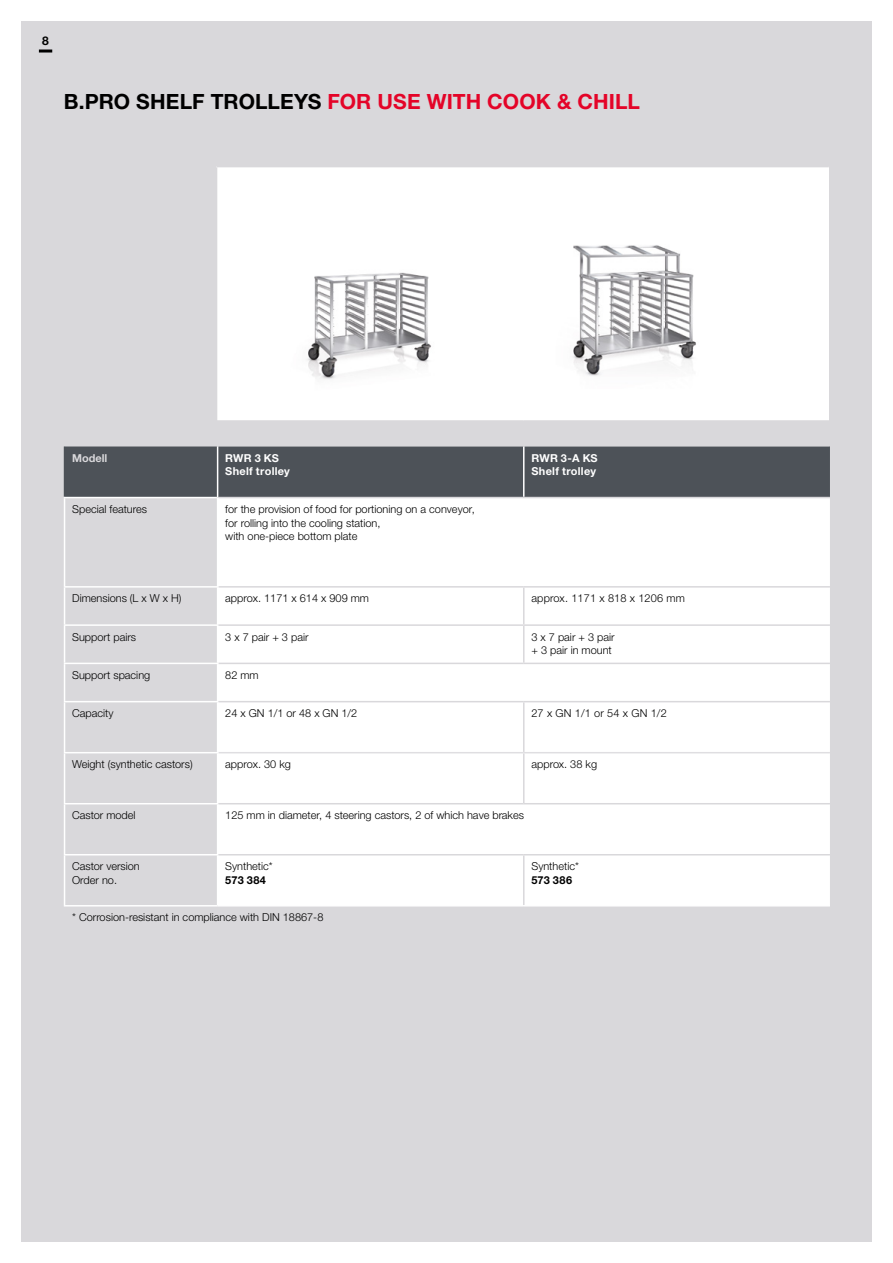
<style>
.page{position:relative;width:893px;height:1263px;background:#fff}
.page>*{position:absolute;margin:0;border:0;box-sizing:border-box;transform-origin:0 0}
.t1{font:700 21px "Helvetica Neue LTW1 G";letter-spacing:.005em;color:#e40428}
.t2{font:700 12px "Helvetica Neue LTW1 G";color:#000}
.t3{font:300 10.95px/13.5px "Helvetica Neue LTW1 G";color:#000}
.t4{font:700 10.95px/13.5px "Helvetica Neue LTW1 G";letter-spacing:.025em;color:#fff}
.t5{font:700 10.95px "Helvetica Neue LTW1 G";letter-spacing:.025em;color:#000}
.t6{font:700 10.95px "Helvetica Neue LTW1 G";color:#d9d8db}
.s1{color:#000}
</style>
<div class="page">
<div style="left:21px;top:21px;width:851px;height:1221px;background:#d9d8db"></div>
<div style="left:217px;top:167px;width:612px;height:327px;background:#fff"></div>
<img style="left:572px;top:245px;width:124px;height:131px">
<img style="left:307px;top:272px;width:124px;height:107px">
<svg style="left:65px;top:498px;width:152px;height:407px"></svg>
<div style="left:218px;top:498px;width:612px;height:407px;background:#fff"></div>
<hr style="left:523px;top:855px;width:1px;height:50px;background:#d9d8db">
<hr style="left:64px;top:701px;width:154px;height:1px;background:#fff">
<hr style="left:64px;top:803px;width:154px;height:1px;background:#fff">
<hr style="left:523px;top:588px;width:1px;height:36px;background:#d9d8db">
<hr style="left:523px;top:626px;width:1px;height:37px;background:#d9d8db">
<hr style="left:523px;top:753px;width:1px;height:50px;background:#d9d8db">
<hr style="left:64px;top:905px;width:154px;height:1px;background:#fff">
<hr style="left:218px;top:752px;width:306px;height:1px;background:#dfdee1">
<hr style="left:524px;top:752px;width:306px;height:1px;background:#dfdee1">
<svg style="left:64px;top:422px;width:766px;height:75px;background:#7b7e83"></svg>
<hr style="left:217px;top:446px;width:1px;height:51px;background:#fff">
<hr style="left:218px;top:586px;width:306px;height:2px;background:#d9d8db">
<hr style="left:524px;top:586px;width:306px;height:2px;background:#d9d8db">
<hr style="left:218px;top:663px;width:306px;height:1px;background:#d9d8db">
<hr style="left:524px;top:663px;width:306px;height:1px;background:#d9d8db">
<hr style="left:218px;top:701px;width:306px;height:1px;background:#d9d8db">
<hr style="left:524px;top:701px;width:306px;height:1px;background:#d9d8db">
<hr style="left:218px;top:905px;width:306px;height:1px;background:#fff">
<hr style="left:524px;top:905px;width:306px;height:1px;background:#fff">
<hr style="left:64px;top:588px;width:1px;height:36px;background:#fff">
<hr style="left:64px;top:626px;width:1px;height:37px;background:#fff">
<hr style="left:64px;top:664px;width:1px;height:37px;background:#fff">
<hr style="left:64px;top:702px;width:1px;height:50px;background:#fff">
<hr style="left:64px;top:753px;width:1px;height:50px;background:#fff">
<hr style="left:64px;top:804px;width:1px;height:50px;background:#fff">
<hr style="left:64px;top:855px;width:1px;height:50px;background:#fff">
<hr style="left:64px;top:624px;width:154px;height:2px;background:#fff">
<hr style="left:64px;top:854px;width:154px;height:1px;background:#fff">
<hr style="left:64px;top:663px;width:154px;height:1px;background:#fff">
<hr style="left:217px;top:588px;width:1px;height:36px;background:#fff">
<hr style="left:217px;top:702px;width:1px;height:50px;background:#fff">
<hr style="left:217px;top:753px;width:1px;height:50px;background:#fff">
<hr style="left:217px;top:855px;width:1px;height:50px;background:#fff">
<hr style="left:64px;top:752px;width:154px;height:1px;background:#fff">
<hr style="left:523px;top:702px;width:1px;height:50px;background:#d9d8db">
<hr style="left:64px;top:497px;width:153px;height:1px;background:#fff">
<hr style="left:64px;top:498px;width:1px;height:88px;background:#fff">
<hr style="left:64px;top:586px;width:154px;height:2px;background:#fff">
<hr style="left:217px;top:497px;width:1px;height:89px;background:#fff">
<hr style="left:218px;top:624px;width:306px;height:2px;background:#d9d8db">
<hr style="left:524px;top:624px;width:306px;height:2px;background:#d9d8db">
<hr style="left:217px;top:626px;width:1px;height:37px;background:#fff">
<hr style="left:217px;top:664px;width:1px;height:37px;background:#fff">
<hr style="left:218px;top:803px;width:306px;height:1px;background:#d9d8db">
<hr style="left:524px;top:803px;width:306px;height:1px;background:#d9d8db">
<hr style="left:218px;top:854px;width:306px;height:1px;background:#d9d8db">
<hr style="left:524px;top:854px;width:306px;height:1px;background:#d9d8db">
<hr style="left:217px;top:804px;width:1px;height:50px;background:#fff">
<hr style="left:217px;top:420px;width:307px;height:2px;background:#d9d8db">
<hr style="left:524px;top:420px;width:306px;height:2px;background:#d9d8db">
<svg style="left:39px;top:50px;width:13px;height:3px"></svg>
<p class="t2" style="left:42px;top:33px;width:8px">8</p>
<h1 class="t1" style="left:64px;top:88px;width:578px"><span class="s1">B.PRO SHELF TROLLEYS</span> FOR USE WITH COOK &amp; CHILL</h1>
<p class="t6" style="left:72px;top:451px;width:37px">Modell</p>
<p class="t4" style="left:225px;top:451px;width:66px">RWR 3 KS<br>Shelf trolley</p>
<p class="t4" style="left:531px;top:451px;width:68px">RWR 3-A KS<br>Shelf trolley</p>
<p class="t3" style="left:72px;top:502px;width:76px">Special features</p>
<p class="t3" style="left:225px;top:502px;width:251px">for the provision of food for portioning on a conveyor, for rolling into the cooling station,<br>with one-piece bottom plate</p>
<p class="t3" style="left:72px;top:592px;width:111px">Dimensions (L x W x H)</p>
<p class="t3" style="left:225px;top:592px;width:145px">approx. 1171 x 614 x 909 mm</p>
<p class="t3" style="left:531px;top:592px;width:155px">approx. 1171 x 818 x 1206 mm</p>
<p class="t3" style="left:72px;top:630px;width:65px">Support pairs</p>
<p class="t3" style="left:225px;top:630px;width:85px">3 x 7 pair + 3 pair</p>
<p class="t3" style="left:531px;top:630px;width:85px">3 x 7 pair + 3 pair + 3 pair in mount</p>
<p class="t3" style="left:72px;top:668px;width:80px">Support spacing</p>
<p class="t3" style="left:225px;top:668px;width:35px">82 mm</p>
<p class="t3" style="left:72px;top:706px;width:43px">Capacity</p>
<p class="t3" style="left:225px;top:706px;width:134px">24 x GN 1/1 or 48 x GN 1/2</p>
<p class="t3" style="left:531px;top:706px;width:137px">27 x GN 1/1 or 54 x GN 1/2</p>
<p class="t3" style="left:72px;top:757px;width:122px">Weight (synthetic castors)</p>
<p class="t3" style="left:225px;top:757px;width:67px">approx. 30 kg</p>
<p class="t3" style="left:531px;top:757px;width:67px">approx. 38 kg</p>
<p class="t3" style="left:72px;top:808px;width:65px">Castor model</p>
<p class="t3" style="left:225px;top:808px;width:300px">125 mm in diameter, 4 steering castors, 2 of which have brakes</p>
<p class="t3" style="left:72px;top:859px;width:69px">Castor version<br>Order no.</p>
<p class="t3" style="left:225px;top:859px;width:49px">Synthetic*</p>
<p class="t5" style="left:225px;top:873px;width:42px">573 384</p>
<p class="t3" style="left:72px;top:910px;width:253px">* Corrosion-resistant in compliance with DIN 18867-8</p>
<p class="t3" style="left:531px;top:859px;width:49px">Synthetic*</p>
<p class="t5" style="left:531px;top:873px;width:42px">573 386</p>
</div>
